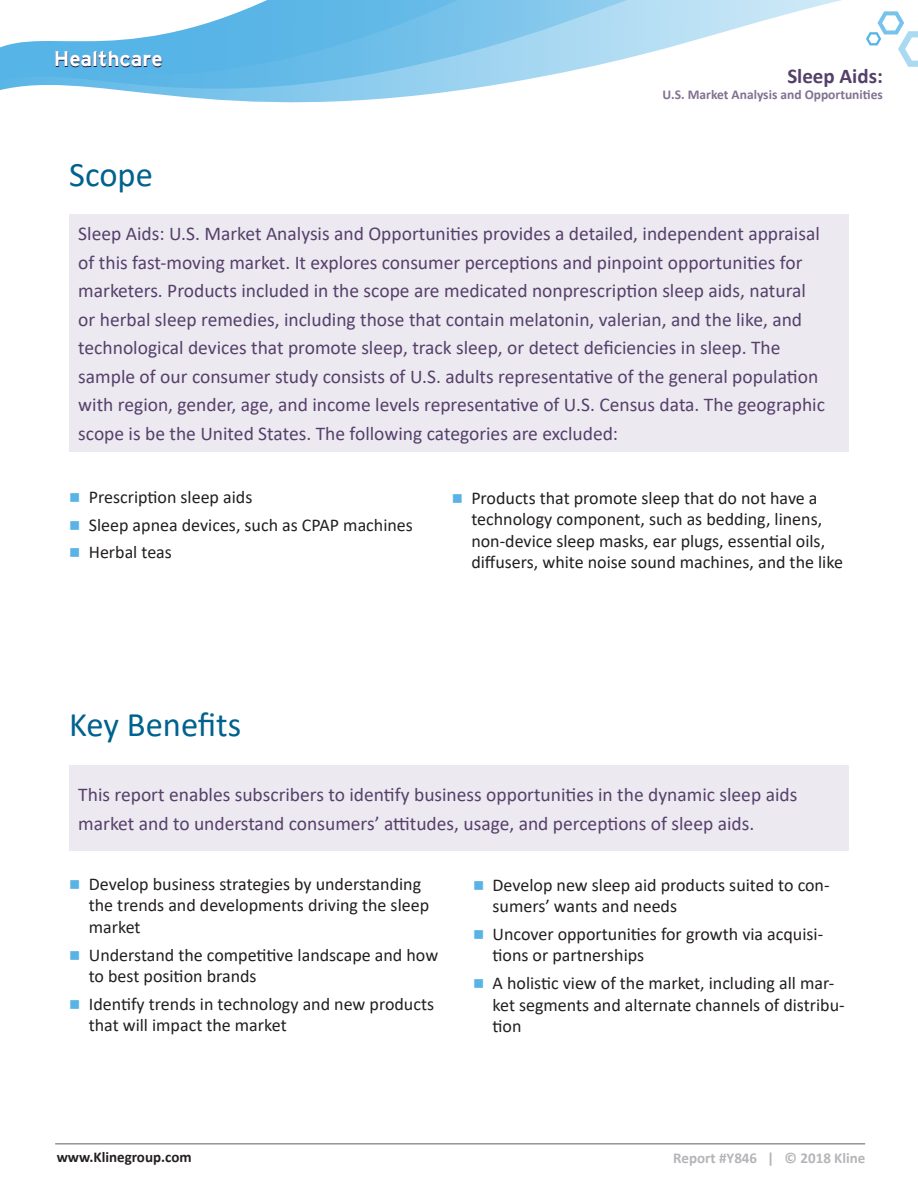
<style>
.page{position:relative;width:918px;height:1188px;background:#fff}
.page>*{position:absolute;margin:0;border:0;box-sizing:border-box;transform-origin:0 0}
.Paragraph_Style_1{font:34.5px "Calibri";color:#00628e}
.t1{font:700 21px "Interstate";color:#2a123a}
.t2{font:700 21px "Calibri";color:#55406b}
.Scope_Text{font:19.5px/28.5px "Calibri";color:#55406b}
.Key_Benefits_text{font:19.5px/28.5px "Calibri";color:#55406b}
.Bullet{font:18px/21.6px "Calibri";color:#231f20}
.t3{font:700 15px "Calibri";color:#b4b5b8}
.t4{font:700 15px "Calibri";color:#231f20}
.t5{font:700 13.5px "Calibri";color:#827192}
.s1{color:#59b3e5}
</style>
<div class="page">
<svg style="left:0;top:0;width:835px;height:101px"></svg>
<svg style="left:0;top:0;width:653px;height:79px;fill:#aedbf3"></svg>
<svg style="left:0;top:0;width:559px;height:75px"></svg>
<svg style="left:866px;top:11px;width:52px;height:56px"></svg>
<hr style="left:55px;top:1143px;width:810px;height:2px;background:#939598">
<div style="left:69px;top:214px;width:780px;height:238px;background:#ede9f0"></div>
<div style="left:69px;top:766px;width:780px;height:85px;background:#ede9f0"></div>
<p class="t1" style="left:54px;top:48px;width:110px">Healthcare</p>
<p class="t2" style="left:787px;top:61px;width:97px">Sleep Aids:</p>
<p class="t5" style="left:663px;top:85px;width:222px">U.S. Market Analysis and Opportunities</p>
<p class="Paragraph_Style_1" style="left:69px;top:151px;width:85px">Scope</p>
<p class="Scope_Text" style="left:78px;top:219px;width:748px">Sleep Aids: U.S. Market Analysis and Opportunities provides a detailed, independent appraisal of this fast-moving market. It explores consumer perceptions and pinpoint opportunities for marketers. Products included in the scope are medicated nonprescription sleep aids, natural or herbal sleep remedies, including those that contain melatonin, valerian, and the like, and technological devices that promote sleep, track sleep, or detect deficiencies in sleep. The sample of our consumer study consists of U.S. adults representative of the general population with region, gender, age, and income levels representative of U.S. Census data. The geographic scope is be the United States. The following categories are excluded:</p>
<p class="Bullet" style="left:69px;top:486px;width:185px"><span class="s1">■</span> Prescription sleep aids</p>
<p class="Bullet" style="left:69px;top:513px;width:345px"><span class="s1">■</span> Sleep apnea devices, such as CPAP machines</p>
<p class="Bullet" style="left:69px;top:541px;width:104px"><span class="s1">■</span> Herbal teas</p>
<p class="Bullet" style="left:471px;top:486px;width:373px;text-indent:-20px"><span class="s1">■</span> Products that promote sleep that do not have a technology component, such as bedding, linens, non-device sleep masks, ear plugs, essential oils, diffusers, white noise sound machines, and the like</p>
<p class="Paragraph_Style_1" style="left:69px;top:701px;width:173px">Key Benefits</p>
<p class="Key_Benefits_text" style="left:78px;top:780px;width:721px">This report enables subscribers to identify business opportunities in the dynamic sleep aids market and to understand consumers’ attitudes, usage, and perceptions of sleep aids.</p>
<p class="Bullet" style="left:89px;top:873px;width:342px;text-indent:-20px"><span class="s1">■</span> Develop business strategies by understanding the trends and developments driving the sleep market</p>
<p class="Bullet" style="left:89px;top:943px;width:351px;text-indent:-20px"><span class="s1">■</span> Understand the competitive landscape and how to best position brands</p>
<p class="Bullet" style="left:89px;top:993px;width:347px;text-indent:-20px"><span class="s1">■</span> Identify trends in technology and new products that will impact the market</p>
<p class="Bullet" style="left:493px;top:873px;width:339px;text-indent:-20px"><span class="s1">■</span> Develop new sleep aid products suited to con&shy;sumers’ wants and needs</p>
<p class="Bullet" style="left:493px;top:923px;width:332px;text-indent:-20px"><span class="s1">■</span> Uncover opportunities for growth via acquisi&shy;tions or partnerships</p>
<p class="Bullet" style="left:493px;top:972px;width:354px;text-indent:-20px"><span class="s1">■</span> A holistic view of the market, including all mar&shy;ket segments and alternate channels of distribu&shy;tion</p>
<p class="t4" style="left:57px;top:1146px;width:136px">www.Klinegroup.com</p>
<p class="t3" style="left:673px;top:1148px;width:194px">Report #Y846 | © 2018 Kline</p>
</div>
